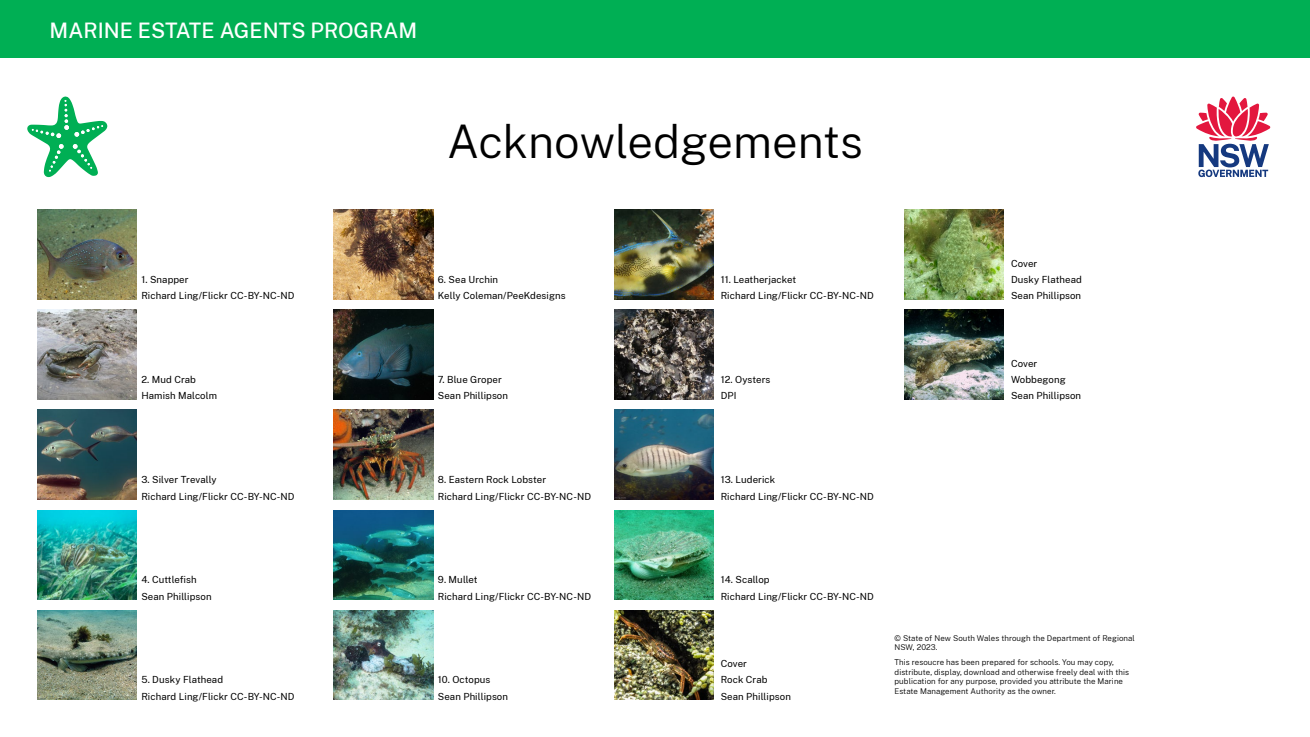
<style>
.page{position:relative;width:1310px;height:737px;background:#fff}
.page>*{position:absolute;margin:0;border:0;box-sizing:border-box;transform-origin:0 0}
.MEA-Title{font:300 45.5px "Public Sans";color:#000}
.Heading_3{font:500 21px "Public Sans";color:#fff}
.Body_copy{font:9.62px "Public Sans";letter-spacing:.01em;color:#000}
.Body_copy-2{font:300 7.88px/9.6px "Public Sans";letter-spacing:.01em;color:#000}
</style>
<div class="page">
<img style="left:334px;top:210px;width:99px;height:89px">
<img style="left:37px;top:210px;width:100px;height:89px">
<img style="left:614px;top:210px;width:99px;height:89px">
<img style="left:614px;top:610px;width:99px;height:89px">
<img style="left:334px;top:310px;width:99px;height:89px">
<img style="left:37px;top:310px;width:100px;height:89px">
<img style="left:614px;top:310px;width:99px;height:89px">
<img style="left:904px;top:210px;width:100px;height:89px">
<img style="left:334px;top:410px;width:99px;height:89px">
<img style="left:37px;top:410px;width:100px;height:89px">
<img style="left:614px;top:410px;width:99px;height:89px">
<img style="left:904px;top:310px;width:100px;height:89px">
<img style="left:334px;top:510px;width:99px;height:89px">
<img style="left:37px;top:510px;width:100px;height:89px">
<img style="left:614px;top:510px;width:99px;height:89px">
<img style="left:334px;top:610px;width:99px;height:89px">
<img style="left:37px;top:610px;width:100px;height:89px">
<div style="left:0;top:0;width:1310px;height:57px;background:#00af54"></div>
<svg style="left:1196px;top:97px;width:74px;height:80px"></svg>
<svg style="left:27px;top:97px;width:80px;height:80px"></svg>
<p class="Heading_3" style="left:50px;top:16px;width:369px">MARINE ESTATE AGENTS PROGRAM</p>
<p class="MEA-Title" style="left:447px;top:110px;width:417px">Acknowledgements</p>
<p class="Body_copy" style="left:141px;top:273px;width:49px">1. Snapper</p>
<p class="Body_copy" style="left:141px;top:289px;width:155px">Richard Ling/Flickr CC-BY-NC-ND</p>
<p class="Body_copy" style="left:438px;top:273px;width:62px">6. Sea Urchin</p>
<p class="Body_copy" style="left:438px;top:289px;width:129px">Kelly Coleman/PeeKdesigns</p>
<p class="Body_copy" style="left:721px;top:273px;width:77px">11. Leatherjacket</p>
<p class="Body_copy" style="left:721px;top:289px;width:155px">Richard Ling/Flickr CC-BY-NC-ND</p>
<p class="Body_copy" style="left:1011px;top:256px;width:28px">Cover</p>
<p class="Body_copy" style="left:1011px;top:273px;width:72px">Dusky Flathead</p>
<p class="Body_copy" style="left:1011px;top:289px;width:72px">Sean Phillipson</p>
<p class="Body_copy" style="left:141px;top:373px;width:56px">2. Mud Crab</p>
<p class="Body_copy" style="left:141px;top:389px;width:77px">Hamish Malcolm</p>
<p class="Body_copy" style="left:438px;top:373px;width:65px">7. Blue Groper</p>
<p class="Body_copy" style="left:438px;top:389px;width:72px">Sean Phillipson</p>
<p class="Body_copy" style="left:721px;top:373px;width:51px">12. Oysters</p>
<p class="Body_copy" style="left:721px;top:389px;width:17px">DPI</p>
<p class="Body_copy" style="left:1011px;top:356px;width:28px">Cover</p>
<p class="Body_copy" style="left:1011px;top:373px;width:56px">Wobbegong</p>
<p class="Body_copy" style="left:1011px;top:389px;width:72px">Sean Phillipson</p>
<p class="Body_copy" style="left:141px;top:473px;width:77px">3. Silver Trevally</p>
<p class="Body_copy" style="left:141px;top:489px;width:155px">Richard Ling/Flickr CC-BY-NC-ND</p>
<p class="Body_copy" style="left:438px;top:473px;width:110px">8. Eastern Rock Lobster</p>
<p class="Body_copy" style="left:438px;top:489px;width:155px">Richard Ling/Flickr CC-BY-NC-ND</p>
<p class="Body_copy" style="left:721px;top:473px;width:56px">13. Luderick</p>
<p class="Body_copy" style="left:721px;top:489px;width:155px">Richard Ling/Flickr CC-BY-NC-ND</p>
<p class="Body_copy" style="left:141px;top:573px;width:57px">4. Cuttlefish</p>
<p class="Body_copy" style="left:141px;top:589px;width:72px">Sean Phillipson</p>
<p class="Body_copy" style="left:438px;top:573px;width:41px">9. Mullet</p>
<p class="Body_copy" style="left:438px;top:589px;width:155px">Richard Ling/Flickr CC-BY-NC-ND</p>
<p class="Body_copy" style="left:721px;top:573px;width:50px">14. Scallop</p>
<p class="Body_copy" style="left:721px;top:589px;width:155px">Richard Ling/Flickr CC-BY-NC-ND</p>
<p class="Body_copy" style="left:141px;top:673px;width:83px">5. Dusky Flathead</p>
<p class="Body_copy" style="left:141px;top:689px;width:155px">Richard Ling/Flickr CC-BY-NC-ND</p>
<p class="Body_copy" style="left:438px;top:673px;width:54px">10. Octopus</p>
<p class="Body_copy" style="left:438px;top:689px;width:72px">Sean Phillipson</p>
<p class="Body_copy" style="left:721px;top:657px;width:28px">Cover</p>
<p class="Body_copy" style="left:721px;top:673px;width:48px">Rock Crab</p>
<p class="Body_copy" style="left:721px;top:689px;width:72px">Sean Phillipson</p>
<p class="Body_copy-2" style="left:894px;top:632px;width:242px">© State of New South Wales through the Department of Regional<br>NSW, 2023.</p>
<p class="Body_copy-2" style="left:894px;top:657px;width:236px">This resoucre has been prepared for schools. You may copy, distribute, display, download and otherwise freely deal with this publication for any purpose, provided you attribute the Marine Estate Management Authority as the owner.</p>
</div>
